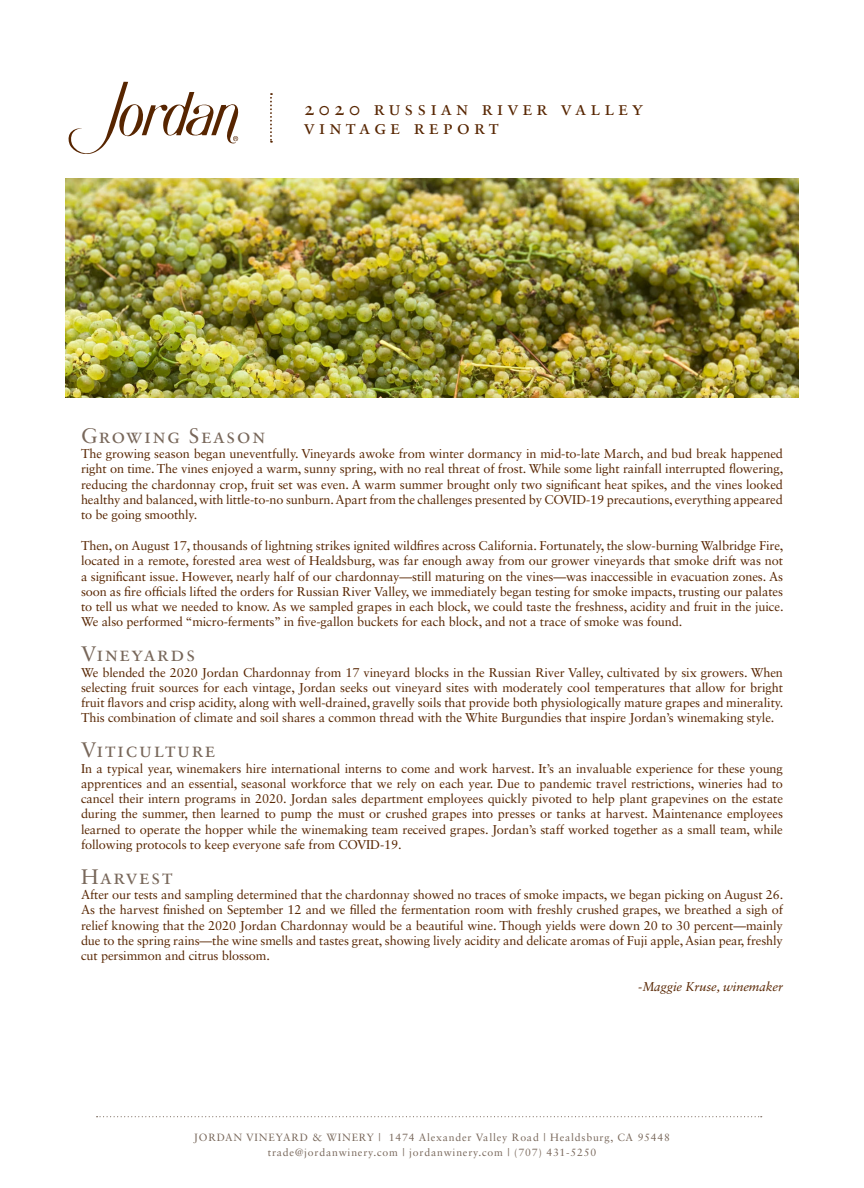
<style>
.page{position:relative;width:864px;height:1188px;background:#fff}
.page>*{position:absolute;margin:0;border:0;box-sizing:border-box;transform-origin:0 0}
.t1{font:21px "Sabon LT Std";letter-spacing:.075em;color:#78675a}
.t2{font:19.95px/18.1px "Sabon LT Std";letter-spacing:.2em;color:#572500}
.t3{font:12.75px/15.3px "Sabon LT Std";letter-spacing:-.01em;color:#572500;text-align:justify}
.t4{font:italic 12.75px "Sabon LT Std";letter-spacing:-.01em;color:#572500}
.t5{font:10.5px "Sabon LT Std";letter-spacing:.075em;color:#78675a}
</style>
<div class="page">
<img style="left:65px;top:178px;width:734px;height:220px">
<svg style="left:68px;top:82px;width:171px;height:72px"></svg>
<svg style="left:270px;top:93px;width:2px;height:50px"></svg>
<svg style="left:97px;top:1116px;width:665px;height:1px"></svg>
<p class="t2" style="left:304px;top:99px;width:341px">2020 russian river valley vintage report</p>
<p class="t1" style="left:81px;top:423px;width:186px">Growing Season</p>
<p class="t3" style="left:81px;top:446px;width:704px">The growing season began uneventfully. Vineyards awoke from winter dormancy in mid-to-late March, and bud break happened right on time. The vines enjoyed a warm, sunny spring, with no real threat of frost. While some light rainfall interrupted flowering, reducing the chardonnay crop, fruit set was even. A warm summer brought only two significant heat spikes, and the vines looked healthy and balanced, with little-to-no sunburn. Apart from the challenges presented by COVID-19 precautions, everything appeared to be going smoothly.</p>
<p class="t3" style="left:81px;top:538px;width:704px">Then, on August 17, thousands of lightning strikes ignited wildfires across California. Fortunately, the slow-burning Walbridge Fire, located in a remote, forested area west of Healdsburg, was far enough away from our grower vineyards that smoke drift was not a significant issue. However, nearly half of our chardonnay—still maturing on the vines—was inaccessible in evacuation zones. As soon as fire officials lifted the orders for Russian River Valley, we immediately began testing for smoke impacts, trusting our palates to tell us what we needed to know. As we sampled grapes in each block, we could taste the freshness, acidity and fruit in the juice.<br>We also performed “micro-ferments” in five-gallon buckets for each block, and not a trace of smoke was found.</p>
<p class="t1" style="left:81px;top:641px;width:116px">Vineyards</p>
<p class="t3" style="left:81px;top:664px;width:704px">We blended the 2020 Jordan Chardonnay from 17 vineyard blocks in the Russian River Valley, cultivated by six growers. When selecting fruit sources for each vintage, Jordan seeks out vineyard sites with moderately cool temperatures that allow for bright fruit flavors and crisp acidity, along with well-drained, gravelly soils that provide both physiologically mature grapes and minerality.<br>This combination of climate and soil shares a common thread with the White Burgundies that inspire Jordan’s winemaking style.</p>
<p class="t1" style="left:81px;top:737px;width:136px">Viticulture</p>
<p class="t3" style="left:81px;top:760px;width:704px">In a typical year, winemakers hire international interns to come and work harvest. It’s an invaluable experience for these young apprentices and an essential, seasonal workforce that we rely on each year. Due to pandemic travel restrictions, wineries had to cancel their intern programs in 2020. Jordan sales department employees quickly pivoted to help plant grapevines on the estate during the summer, then learned to pump the must or crushed grapes into presses or tanks at harvest. Maintenance employees learned to operate the hopper while the winemaking team received grapes. Jordan’s staff worked together as a small team, while following protocols to keep everyone safe from COVID-19.</p>
<p class="t1" style="left:81px;top:864px;width:93px">Harvest</p>
<p class="t3" style="left:81px;top:887px;width:704px">After our tests and sampling determined that the chardonnay showed no traces of smoke impacts, we began picking on August 26.<br>As the harvest finished on September 12 and we filled the fermentation room with freshly crushed grapes, we breathed a sigh of relief knowing that the 2020 Jordan Chardonnay would be a beautiful wine. Though yields were down 20 to 30 percent—mainly due to the spring rains—the wine smells and tastes great, showing lively acidity and delicate aromas of Fuji apple, Asian pear, freshly cut persimmon and citrus blossom.</p>
<p class="t4" style="left:638px;top:979px;width:146px">-Maggie Kruse, winemaker</p>
<p class="t5" style="left:194px;top:1131px;width:478px">JORDAN VINEYARD &amp; WINERY | 1474 Alexander Valley Road | Healdsburg, CA 95448</p>
<p class="t5" style="left:268px;top:1146px;width:330px">trade@jordanwinery.com | jordanwinery.com | (707) 431-5250</p>
</div>
